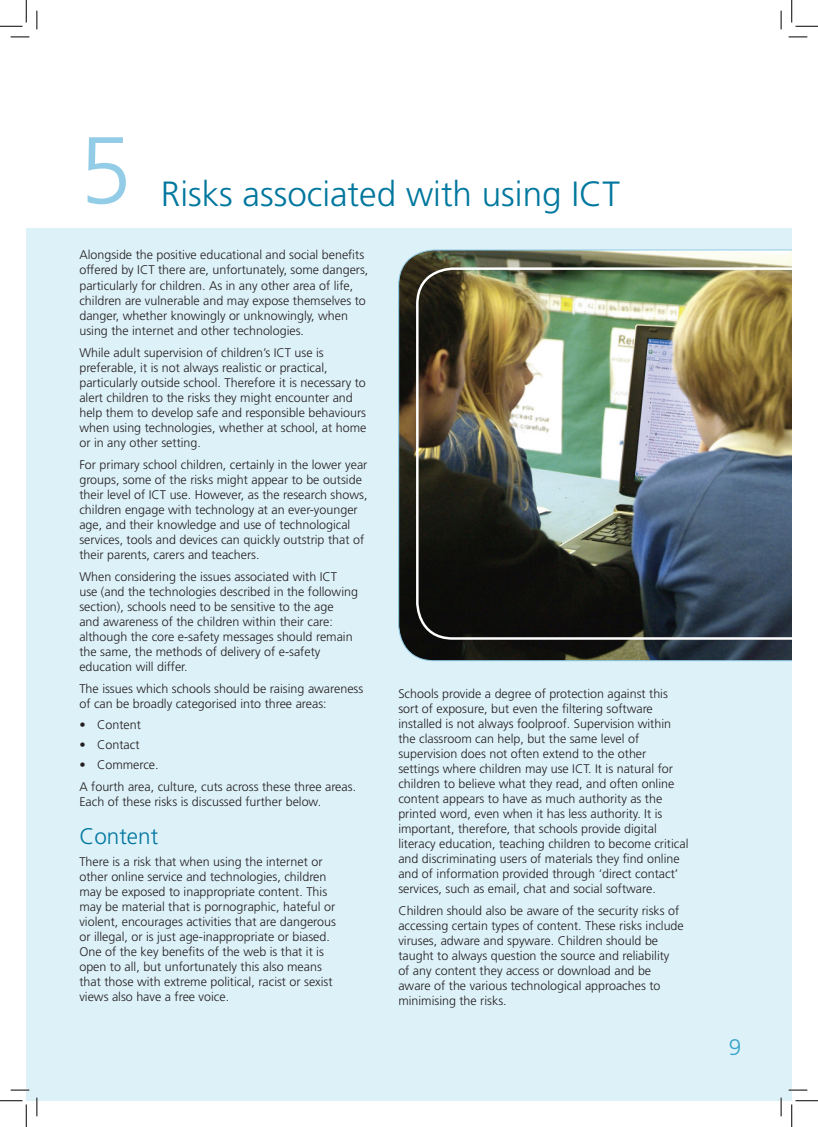
<style>
.page{position:relative;width:818px;height:1127px;background:#fff}
.page>*{position:absolute;margin:0;border:0;box-sizing:border-box;transform-origin:0 0}
.t1{font:300 95px "Frutiger";color:#92cce6}
.t2{font:300 35px "Frutiger";color:#00779e}
.t3{font:300 22.5px "Frutiger";color:#00779e}
.t4{font:300 22.5px "Frutiger";color:#36a3c8}
.t5{font:300 12.5px/15px "Frutiger";color:#231f20}
</style>
<div class="page">
<div style="left:26px;top:228px;width:11px;height:872px;background:#ddf1f9"></div>
<div style="left:37px;top:228px;width:755px;height:872px;background:#ddf1f9"></div>
<svg style="left:398px;top:249px;width:394px;height:412px;background:#4e524a"></svg>
<img style="left:416px;top:267px;width:376px;height:372px">
<svg style="left:11px;top:36px;width:18px;height:2px"></svg>
<svg style="left:788px;top:36px;width:19px;height:2px"></svg>
<svg style="left:11px;top:1089px;width:18px;height:1px"></svg>
<svg style="left:788px;top:1089px;width:19px;height:1px"></svg>
<svg style="left:36px;top:11px;width:2px;height:18px"></svg>
<svg style="left:36px;top:1097px;width:2px;height:18px"></svg>
<svg style="left:780px;top:11px;width:2px;height:18px"></svg>
<svg style="left:780px;top:1097px;width:2px;height:18px"></svg>
<svg style="left:0;top:0;width:27px;height:27px"></svg>
<svg style="left:0;top:1100px;width:27px;height:26px"></svg>
<svg style="left:791px;top:0;width:27px;height:27px"></svg>
<svg style="left:791px;top:1100px;width:27px;height:26px"></svg>
<h1 class="t1" style="left:79px;top:132px;width:54px">5</h1>
<h2 class="t2" style="left:161px;top:180px;width:460px">Risks associated with using ICT</h2>
<p class="t5" style="left:79px;top:248px;width:290px">Alongside the positive educational and social benefits offered by ICT there are, unfortunately, some dangers, particularly for children. As in any other area of life, children are vulnerable and may expose themselves to danger, whether knowingly or unknowingly, when using the internet and other technologies.</p>
<p class="t5" style="left:79px;top:345px;width:288px">While adult supervision of children’s ICT use is preferable, it is not always realistic or practical, particularly outside school. Therefore it is necessary to alert children to the risks they might encounter and help them to develop safe and responsible behaviours when using technologies, whether at school, at home or in any other setting.</p>
<p class="t5" style="left:79px;top:458px;width:290px">For primary school children, certainly in the lower year groups, some of the risks might appear to be outside their level of ICT use. However, as the research shows, children engage with technology at an ever-younger age, and their knowledge and use of technological services, tools and devices can quickly outstrip that of their parents, carers and teachers.</p>
<p class="t5" style="left:79px;top:570px;width:280px">When considering the issues associated with ICT use (and the technologies described in the following section), schools need to be sensitive to the age<br>and awareness of the children within their care: although the core e-safety messages should remain the same, the methods of delivery of e-safety education will differ.</p>
<p class="t5" style="left:79px;top:682px;width:285px">The issues which schools should be raising awareness of can be broadly categorised into three areas:</p>
<p class="t5" style="left:79px;top:717px;width:63px">• Content</p>
<p class="t5" style="left:79px;top:737px;width:62px">• Contact</p>
<p class="t5" style="left:79px;top:754px;width:278px;line-height:22.1px">• Commerce.<br>A fourth area, culture, cuts across these three areas.</p>
<p class="t5" style="left:79px;top:795px;width:243px">Each of these risks is discussed further below.</p>
<h3 class="t3" style="left:79px;top:826px;width:80px">Content</h3>
<p class="t5" style="left:79px;top:854px;width:258px">There is a risk that when using the internet or other online service and technologies, children may be exposed to inappropriate content. This may be material that is pornographic, hateful or violent, encourages activities that are dangerous or illegal, or is just age-inappropriate or biased.<br>One of the key benefits of the web is that it is open to all, but unfortunately this also means that those with extreme political, racist or sexist views also have a free voice.</p>
<p class="t5" style="left:398px;top:686px;width:292px">Schools provide a degree of protection against this sort of exposure, but even the filtering software installed is not always foolproof. Supervision within the classroom can help, but the same level of supervision does not often extend to the other settings where children may use ICT. It is natural for children to believe what they read, and often online content appears to have as much authority as the printed word, even when it has less authority. It is important, therefore, that schools provide digital literacy education, teaching children to become critical and discriminating users of materials they find online and of information provided through ‘direct contact’ services, such as email, chat and social software.</p>
<p class="t5" style="left:398px;top:903px;width:287px">Children should also be aware of the security risks of accessing certain types of content. These risks include viruses, adware and spyware. Children should be taught to always question the source and reliability<br>of any content they access or download and be aware of the various technological approaches to minimising the risks.</p>
<h3 class="t4" style="left:729px;top:1037px;width:14px">9</h3>
</div>
